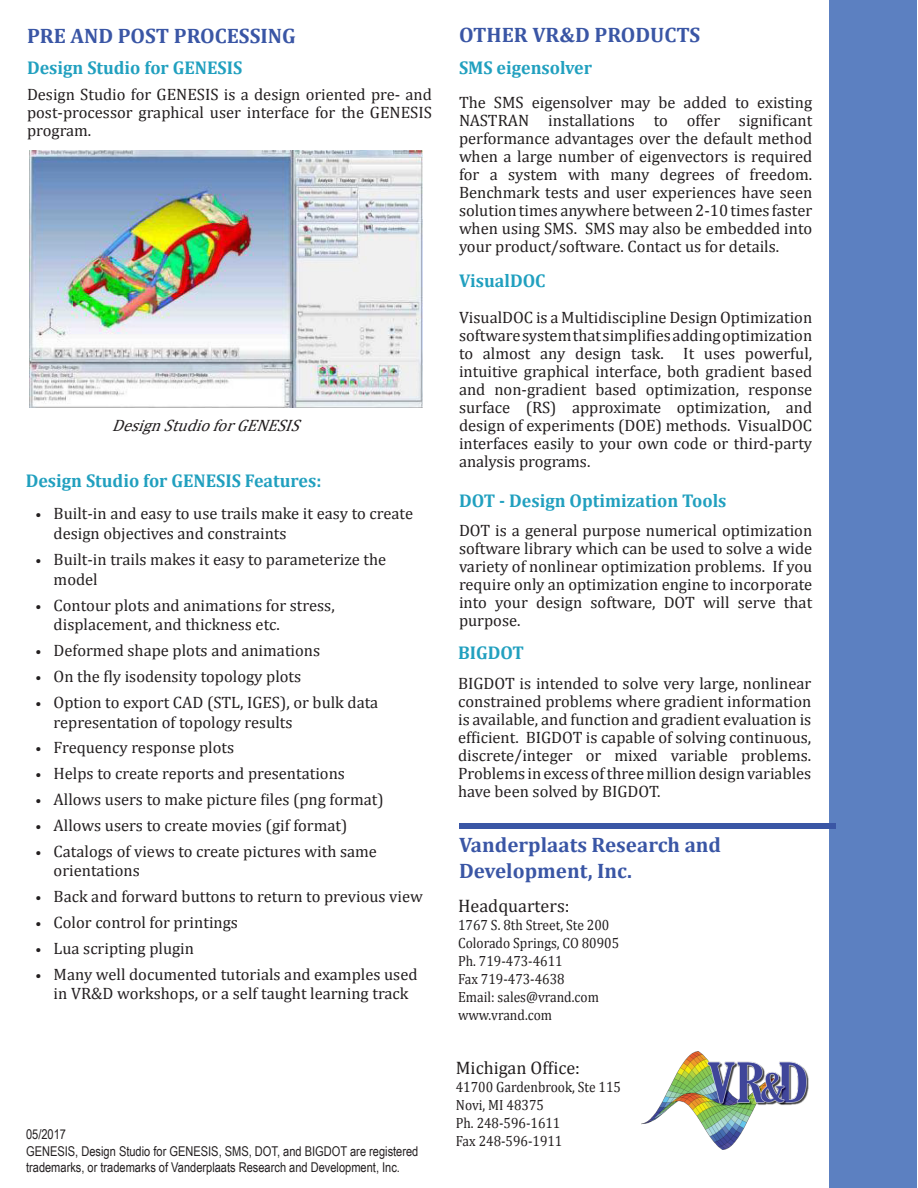
<style>
.page{position:relative;width:918px;height:1188px;background:#fff}
.page>*{position:absolute;margin:0;border:0;box-sizing:border-box;transform-origin:0 0}
.t1{font:700 21px/25.2px "Cambria";color:#3a56a5}
.Paragraph_Style_1{font:700 18.6px "Cambria";color:#21a0bf}
.t2{font:18.15px "Cambria";color:#231f20}
.t3{font:16.5px/18px "Cambria";color:#231f20;text-align:justify}
.t4{font:italic 16.5px "Cambria";color:#231f20}
.t5{font:14.85px "Cambria";color:#231f20;scale:.91 1}
.t6{font:13.5px/16.2px "Arial Narrow";color:#231f20}
.s1{font-size:13.5px}
</style>
<div class="page">
<div style="left:829px;top:0;width:87px;height:1188px;background:#5c80c1"></div>
<div style="left:459px;top:824px;width:377px;height:5px;background:#3a56a5"></div>
<img style="left:641px;top:1051px;width:168px;height:98px">
<img style="left:30px;top:150px;width:393px;height:258px">
<p class="t1" style="left:27px;top:23px;width:270px">PRE AND POST PROCESSING</p>
<p class="Paragraph_Style_1" style="left:27px;top:55px;width:217px">Design Studio for GENESIS</p>
<p class="t3" style="left:27px;top:85px;width:406px">Design Studio for GENESIS is a design oriented pre- and post-processor graphical user interface for the GENESIS program.</p>
<p class="t4" style="left:112px;top:416px;width:222px">DesignStudioforGENESIS</p>
<p class="Paragraph_Style_1" style="left:26px;top:467px;width:297px">Design Studio for GENESIS Features:</p>
<p class="t3" style="left:54px;top:504px;width:361px;line-height:19.8px;text-indent:-18px"><span class="s1">•</span> Built-in and easy to use trails make it easy to create design objectives and constraints</p>
<p class="t3" style="left:54px;top:549px;width:334px;line-height:19.8px;text-indent:-18px"><span class="s1">•</span> Built-in trails makes it easy to parameterize the model</p>
<p class="t3" style="left:54px;top:595px;width:283px;line-height:19.8px;text-indent:-18px"><span class="s1">•</span> Contour plots and animations for stress, displacement, and thickness etc.</p>
<p class="t3" style="left:36px;top:642px;width:286px"><span class="s1">•</span> Deformed shape plots and animations</p>
<p class="t3" style="left:36px;top:667px;width:267px"><span class="s1">•</span> On the fly isodensity topology plots</p>
<p class="t3" style="left:54px;top:692px;width:326px;line-height:19.8px;text-indent:-18px"><span class="s1">•</span> Option to export CAD (STL, IGES), or bulk data representation of topology results</p>
<p class="t3" style="left:36px;top:739px;width:200px"><span class="s1">•</span> Frequency response plots</p>
<p class="t3" style="left:36px;top:765px;width:311px"><span class="s1">•</span> Helps to create reports and presentations</p>
<p class="t3" style="left:36px;top:790px;width:350px"><span class="s1">•</span> Allows users to make picture files (png format)</p>
<p class="t3" style="left:36px;top:816px;width:313px"><span class="s1">•</span> Allows users to create movies (gif format)</p>
<p class="t3" style="left:54px;top:841px;width:325px;line-height:19.8px;text-indent:-18px"><span class="s1">•</span> Catalogs of views to create pictures with same orientations</p>
<p class="t3" style="left:36px;top:888px;width:389px"><span class="s1">•</span> Back and forward buttons to return to previous view</p>
<p class="t3" style="left:36px;top:913px;width:204px"><span class="s1">•</span> Color control for printings</p>
<p class="t3" style="left:36px;top:939px;width:160px"><span class="s1">•</span> Lua scripting plugin</p>
<p class="t3" style="left:36px;top:964px;width:383px;line-height:19.8px;text-align:center"><span class="s1">•</span> Many well documented tutorials and examples used in VR&amp;D workshops, or a self taught learning track</p>
<p class="t6" style="left:26px;top:1126px;width:394px">05/2017<br>GENESIS, Design Studio for GENESIS, SMS, DOT, and BIGDOT are registered trademarks, or trademarks of Vanderplaats Research and Development, Inc.</p>
<p class="t1" style="left:459px;top:21px;width:243px">OTHER VR&amp;D PRODUCTS</p>
<p class="Paragraph_Style_1" style="left:459px;top:55px;width:135px">SMS eigensolver</p>
<p class="t3" style="left:459px;top:93px;width:355px">The SMS eigensolver may be added to existing NASTRAN installations to offer significant performance advantages over the default method when a large number of eigenvectors is required for a system with many degrees of freedom.<br>Benchmark tests and user experiences have seen solution times anywhere between 2-10 times faster when using SMS. SMS may also be embedded into your product/software. Contact us for details.</p>
<p class="Paragraph_Style_1" style="left:459px;top:268px;width:88px">VisualDOC</p>
<p class="t3" style="left:459px;top:309px;width:355px">VisualDOC is a Multidiscipline Design Optimization software system that simplifies adding optimization to almost any design task. It uses powerful, intuitive graphical interface, both gradient based and non-gradient based optimization, response surface (RS) approximate optimization, and design of experiments (DOE) methods. VisualDOC interfaces easily to your own code or third-party analysis programs.</p>
<p class="Paragraph_Style_1" style="left:459px;top:487px;width:269px">DOT - Design Optimization Tools</p>
<p class="t3" style="left:459px;top:521px;width:355px">DOT is a general purpose numerical optimization software library which can be used to solve a wide variety of nonlinear optimization problems. If you require only an optimization engine to incorporate into your design software, DOT will serve that purpose.</p>
<p class="Paragraph_Style_1" style="left:458px;top:639px;width:67px">BIGDOT</p>
<p class="t3" style="left:458px;top:674px;width:355px">BIGDOT is intended to solve very large, nonlinear constrained problems where gradient information is available, and function and gradient evaluation is efficient. BIGDOT is capable of solving continuous, discrete/integer or mixed variable problems.<br>Problems in excess of three million design variables have been solved by BIGDOT.</p>
<p class="t1" style="left:459px;top:832px;width:264px">Vanderplaats Research and<br>Development, Inc.</p>
<p class="t2" style="left:458px;top:895px;width:113px">Headquarters:</p>
<p class="t5" style="left:458px;top:916px;width:168px">1767 S. 8th Street, Ste 200</p>
<p class="t5" style="left:458px;top:934px;width:179px">Colorado Springs, CO 80905</p>
<p class="t5" style="left:458px;top:952px;width:116px">Ph. 719-473-4611</p>
<p class="t5" style="left:458px;top:970px;width:119px">Fax 719-473-4638</p>
<p class="t5" style="left:458px;top:988px;width:156px">Email: sales@vrand.com</p>
<p class="t5" style="left:458px;top:1006px;width:105px">www.vrand.com</p>
<p class="t2" style="left:456px;top:1057px;width:126px">Michigan Office:</p>
<p class="t5" style="left:456px;top:1078px;width:183px">41700 Gardenbrook, Ste 115</p>
<p class="t5" style="left:456px;top:1096px;width:98px">Novi, MI 48375</p>
<p class="t5" style="left:456px;top:1114px;width:116px">Ph. 248-596-1611</p>
<p class="t5" style="left:456px;top:1132px;width:119px">Fax 248-596-1911</p>
</div>
